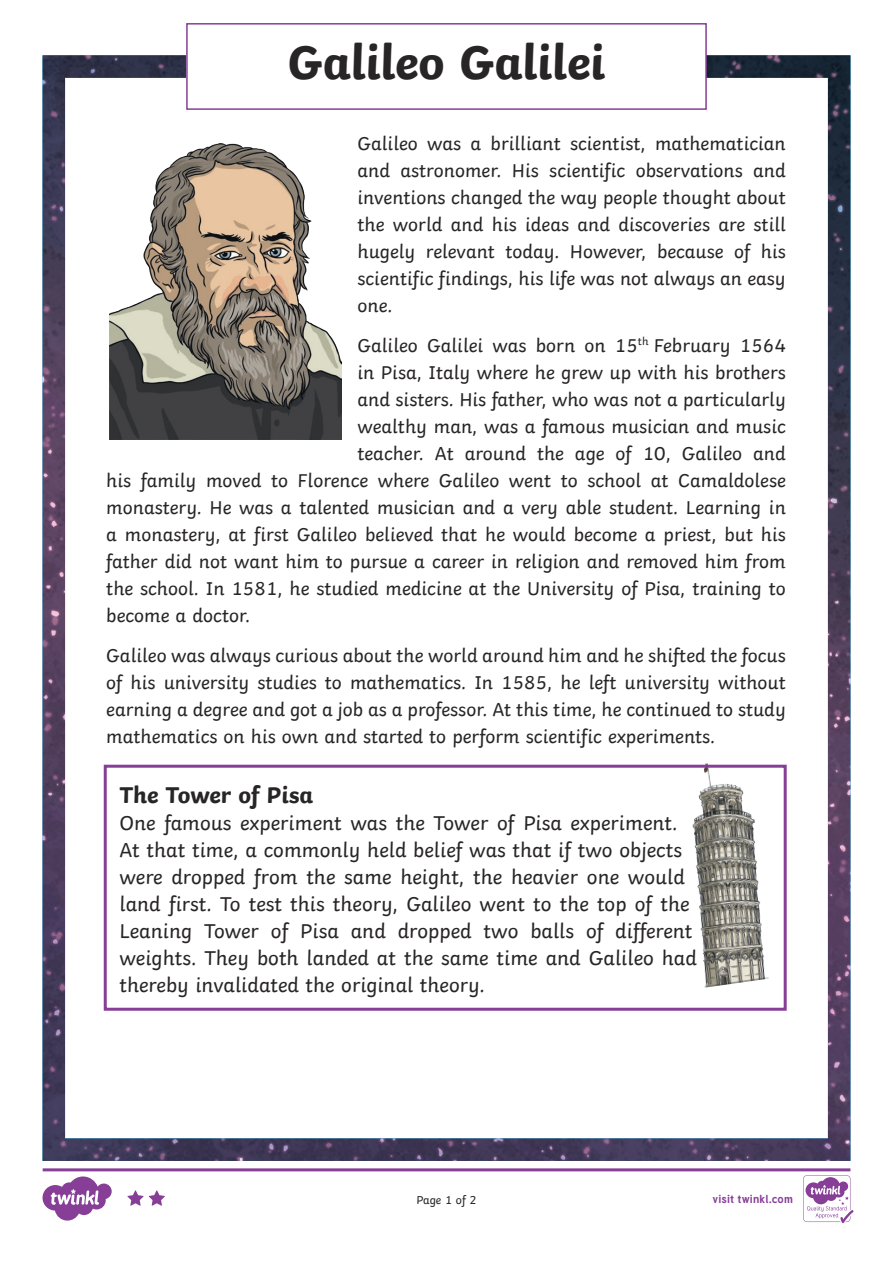
<style>
.page{position:relative;width:893px;height:1263px;background:#fff}
.page>*{position:absolute;margin:0;border:0;box-sizing:border-box;transform-origin:0 0}
.Heading_1{font:700 49.5px "Twinkl";letter-spacing:-.01em;color:#282526}
.Heading_3{font:700 24px "Twinkl";color:#282526}
.KS2_Body_Copy{font:21px/27px "Twinkl";color:#282526}
.KS2_Body_Copy-2{font:19.5px/27px "Twinkl";color:#282526;text-align:justify}
.t1{font:12px "Twinkl";letter-spacing:-.005em;color:#282526}
.t2{font:700 11.4px "Tuffy";letter-spacing:.015em;color:#873e97}
</style>
<div class="page">
<img style="left:43px;top:55px;width:807px;height:1106px">
<div style="left:187px;top:24px;width:519px;height:85px;background:#fff"></div>
<div style="left:186px;top:23px;width:521px;height:87px;border:2px solid #873e97"></div>
<img style="left:110px;top:144px;width:232px;height:295px">
<img style="left:673px;top:758px;width:104px;height:230px">
<div style="left:104px;top:765px;width:683px;height:246px;border:3px solid #873e97"></div>
<svg style="left:43px;top:1168px;width:810px;height:55px"></svg>
<p class="Heading_1" style="left:287px;top:21px;width:319px">Galileo Galilei</p>
<p class="KS2_Body_Copy-2" style="left:357px;top:128px;width:430px">Galileo was a brilliant scientist, mathematician and astronomer. His scientific observations and inventions changed the way people thought about the world and his ideas and discoveries are still hugely relevant today. However, because of his scientific findings, his life was not always an easy one.</p>
<p class="KS2_Body_Copy-2" style="left:357px;top:330px;width:430px">Galileo Galilei was born on 15<sup>th</sup> February 1564</p>
<p class="KS2_Body_Copy-2" style="left:357px;top:357px;width:430px">in Pisa, Italy where he grew up with his brothers</p>
<p class="KS2_Body_Copy-2" style="left:357px;top:384px;width:430px">and sisters. His father, who was not a particularly</p>
<p class="KS2_Body_Copy-2" style="left:357px;top:411px;width:430px">wealthy man, was a famous musician and music</p>
<p class="KS2_Body_Copy-2" style="left:357px;top:438px;width:430px">teacher. At around the age of 10, Galileo and</p>
<p class="KS2_Body_Copy-2" style="left:106px;top:465px;width:681px">his family moved to Florence where Galileo went to school at Camaldolese</p>
<p class="KS2_Body_Copy-2" style="left:106px;top:492px;width:681px">monastery. He was a talented musician and a very able student. Learning in</p>
<p class="KS2_Body_Copy-2" style="left:106px;top:519px;width:681px">a monastery, at first Galileo believed that he would become a priest, but his</p>
<p class="KS2_Body_Copy-2" style="left:106px;top:546px;width:681px">father did not want him to pursue a career in religion and removed him from</p>
<p class="KS2_Body_Copy-2" style="left:106px;top:573px;width:681px">the school. In 1581, he studied medicine at the University of Pisa, training to</p>
<p class="KS2_Body_Copy-2" style="left:106px;top:600px;width:145px">become a doctor.</p>
<p class="KS2_Body_Copy-2" style="left:106px;top:640px;width:681px">Galileo was always curious about the world around him and he shifted the focus of his university studies to mathematics. In 1585, he left university without earning a degree and got a job as a professor. At this time, he continued to study mathematics on his own and started to perform scientific experiments.</p>
<p class="Heading_3" style="left:119px;top:775px;width:195px">The Tower of Pisa</p>
<p class="KS2_Body_Copy" style="left:119px;top:808px;width:579px">One famous experiment was the Tower of Pisa experiment.<br>At that time, a commonly held belief was that if two objects were dropped from the same height, the heavier one would land first. To test this theory, Galileo went to the top of the Leaning Tower of Pisa and dropped two balls of different weights. They both landed at the same time and Galileo had thereby invalidated the original theory.</p>
<p class="t1" style="left:416px;top:1191px;width:62px">Page 1 of 2</p>
<p class="t2" style="left:712px;top:1190px;width:82px">visit twinkl.com</p>
</div>
